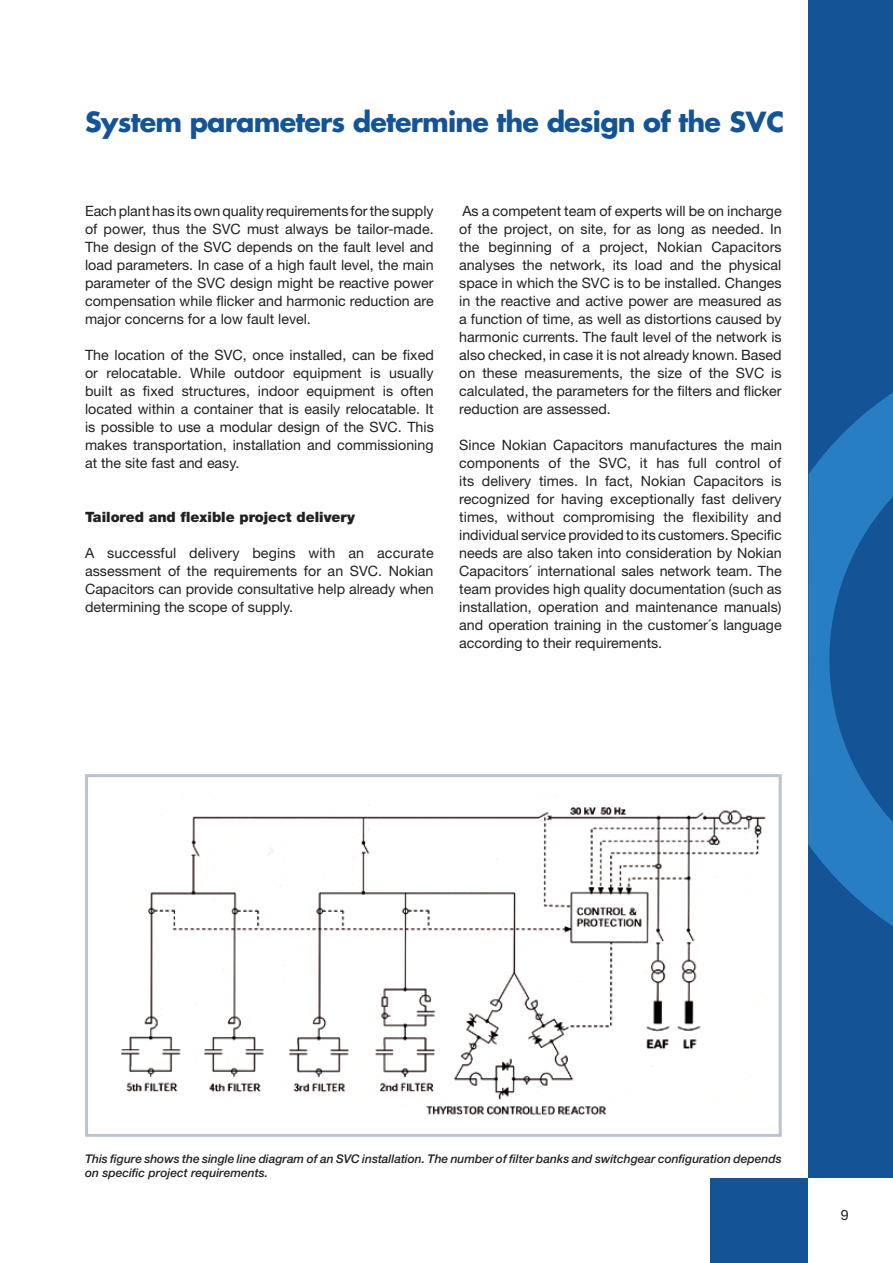
<style>
.page{position:relative;width:893px;height:1263px;background:#fff}
.page>*{position:absolute;margin:0;border:0;box-sizing:border-box;transform-origin:0 0}
.t1{font:700 27px "Futura";letter-spacing:-.03em;color:#145395}
.t2{font:14.25px/18px "Helvetica Neue";color:#202124;text-align:justify}
.t3{font:900 14.25px "Helvetica Neue";color:#202124}
.t4{font:italic 500 12px/13.5px "Helvetica Neue";color:#202124}
</style>
<div class="page">
<img style="left:121px;top:792px;width:651px;height:323px">
<div style="left:85px;top:774px;width:697px;height:363px;border:3px solid #bbc3d0"></div>
<div style="left:808px;top:0;width:85px;height:1178px;background:#145395"></div>
<svg style="left:808px;top:392px;width:85px;height:534px;fill:#287ec3"></svg>
<div style="left:710px;top:1178px;width:98px;height:85px;background:#145395"></div>
<h1 class="t1" style="left:85px;top:103px;width:701px">System parameters determine the design of the SVC</h1>
<p class="t2" style="left:85px;top:202px;width:350px">Each plant has its own quality requirements for the supply of power, thus the SVC must always be tailor-made.<br>The design of the SVC depends on the fault level and load parameters. In case of a high fault level, the main parameter of the SVC design might be reactive power compensation while flicker and harmonic reduction are major concerns for a low fault level.</p>
<p class="t2" style="left:85px;top:346px;width:350px">The location of the SVC, once installed, can be fixed or relocatable. While outdoor equipment is usually built as fixed structures, indoor equipment is often located within a container that is easily relocatable. It is possible to use a modular design of the SVC. This makes transportation, installation and commissioning at the site fast and easy.</p>
<p class="t3" style="left:85px;top:508px;width:271px">Tailored and flexible project delivery</p>
<p class="t2" style="left:85px;top:544px;width:350px">A successful delivery begins with an accurate assessment of the requirements for an SVC. Nokian Capacitors can provide consultative help already when determining the scope of supply.</p>
<p class="t2" style="left:459px;top:202px;width:324px">As a competent team of experts will be on incharge of the project, on site, for as long as needed. In the beginning of a project, Nokian Capacitors analyses the network, its load and the physical space in which the SVC is to be installed. Changes in the reactive and active power are measured as a function of time, as well as distortions caused by harmonic currents. The fault level of the network is also checked, in case it is not already known. Based on these measurements, the size of the SVC is calculated, the parameters for the filters and flicker reduction are assessed.</p>
<p class="t2" style="left:459px;top:436px;width:324px">Since Nokian Capacitors manufactures the main components of the SVC, it has full control of its delivery times. In fact, Nokian Capacitors is recognized for having exceptionally fast delivery times, without compromising the flexibility and individual service provided to its customers. Specific needs are also taken into consideration by Nokian Capacitors´ international sales network team. The team provides high quality documentation (such as installation, operation and maintenance manuals) and operation training in the customer´s language according to their requirements.</p>
<p class="t4" style="left:85px;top:1152px;width:698px">This figure shows the single line diagram of an SVC installation. The number of filter banks and switchgear configuration depends on specific project requirements.</p>
</div>
